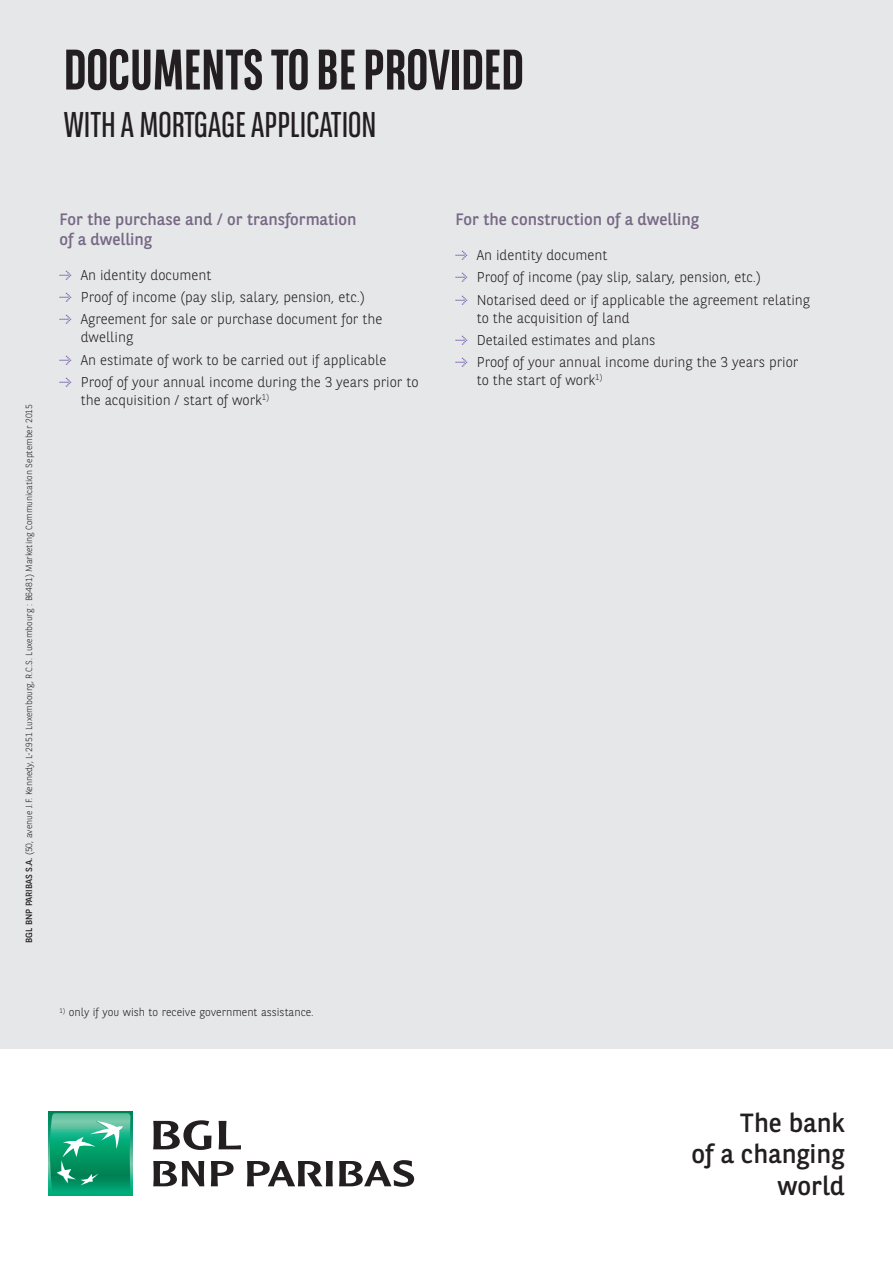
<style>
.page{position:relative;width:893px;height:1263px;background:#fff}
.page>*{position:absolute;margin:0;border:0;box-sizing:border-box;transform-origin:0 0}
.t1{font:700 57px "BNPP Sans Condensed";color:#231f20}
.t2{font:35.7px "BNPP Sans Condensed";color:#231f20}
.t3{font:26.25px/31.8px "BNPP Sans";color:#231f20;text-align:right}
.t4{font:16.5px/19.8px "BNPP Sans";color:#776885}
.t5{font:300 14.25px/22.2px "BNPP Sans";color:#231f20}
.t6{font:300 11.25px "BNPP Sans";color:#231f20}
.t7{font:300 9px "BNPP Sans";color:#231f20}
.s1{font-weight:400}
.s2{font-family:"Arrow Dynamic";font-weight:700;color:#6850a1}
</style>
<div class="page">
<div style="left:0;top:0;width:893px;height:1048px;background:#e6e7e9"></div>
<svg style="left:48px;top:1112px;width:84px;height:83px"></svg>
<svg style="left:50px;top:1113px;width:81px;height:80px;background:#2cab82"></svg>
<svg style="left:153px;top:1120px;width:59px;height:30px"></svg>
<svg style="left:219px;top:1121px;width:22px;height:28px"></svg>
<svg style="left:153px;top:1161px;width:51px;height:25px"></svg>
<svg style="left:211px;top:1161px;width:23px;height:25px"></svg>
<svg style="left:247px;top:1161px;width:86px;height:25px"></svg>
<svg style="left:339px;top:1160px;width:75px;height:27px"></svg>
<h1 class="t1" style="left:64px;top:37px;width:462px">DOCUMENTS TO BE PROVIDED</h1>
<h2 class="t2" style="left:64px;top:102px;width:314px">WITH A MORTGAGE APPLICATION</h2>
<p class="t7" style="left:23px;top:943px;width:540px;rotate:-90deg"><span class="s1">BGL BNP PARIBAS S.A.</span> (50, avenue J.F. Kennedy, L-2951 Luxembourg, R.C.S. Luxembourg : B6481) Marketing Communication September 2015</p>
<p class="t4" style="left:60px;top:209px;width:298px">For the purchase and / or transformation of a dwelling</p>
<p class="t5" style="left:60px;top:263px;width:324px"><span class="s2">_</span> An identity document<br><span class="s2">_</span> Proof of income (pay slip, salary, pension, etc.)<br><span class="s2">_</span> Agreement for sale or purchase document for the</p>
<p class="t5" style="left:60px;top:326px;width:361px;text-indent:21px">dwelling<br><span class="s2">_</span> An estimate of work to be carried out if applicable<br><span class="s2">_</span> Proof of your annual income during the 3 years prior to</p>
<p class="t5" style="left:81px;top:388px;width:190px">the acquisition / start of work<sup>1)</sup></p>
<p class="t6" style="left:60px;top:1005px;width:256px"><sup>1)</sup> only if you wish to receive government assistance.</p>
<p class="t4" style="left:455px;top:209px;width:245px">For the construction of a dwelling</p>
<p class="t5" style="left:455px;top:243px;width:356px"><span class="s2">_</span> An identity document<br><span class="s2">_</span> Proof of income (pay slip, salary, pension, etc.)<br><span class="s2">_</span> Notarised deed or if applicable the agreement relating</p>
<p class="t5" style="left:455px;top:306px;width:344px;text-indent:21px">to the acquisition of land<br><span class="s2">_</span> Detailed estimates and plans<br><span class="s2">_</span> Proof of your annual income during the 3 years prior</p>
<p class="t5" style="left:477px;top:368px;width:127px">to the start of work<sup>1)</sup></p>
<h3 class="t3" style="left:691px;top:1105px;width:155px">The bank<br>of a changing world</h3>
</div>
